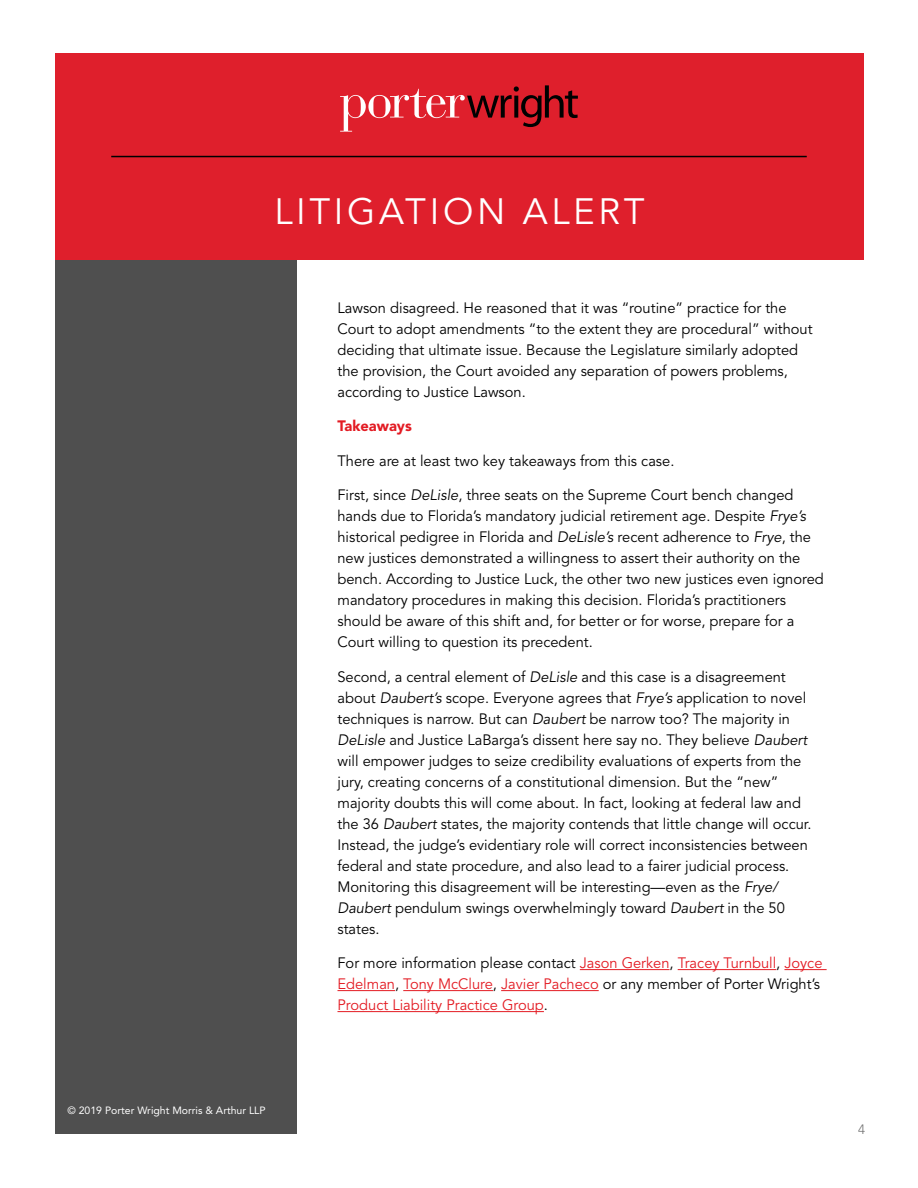
<style>
.page{position:relative;width:918px;height:1188px;background:#fff}
.page>*{position:absolute;margin:0;border:0;box-sizing:border-box;transform-origin:0 0}
.t1{font:36.45px "Avenir LT Std";letter-spacing:.1em;color:#fff}
.t2{font:15px/21px "Avenir LT Std";color:#000}
.t3{font:15px/21px "Avenir LT Std";color:#e31b23}
.t4{font:900 15px "Avenir LT Std";color:#e31b23}
.t5{font:300 13.5px "Avenir LT Std";color:#000}
.t6{font:10.5px "Avenir LT Std";color:#fff}
.s1{font-style:italic}
.s2{color:#000}
</style>
<div class="page">
<div style="left:55px;top:253px;width:242px;height:881px;background:#4f4f4f"></div>
<div style="left:55px;top:53px;width:809px;height:207px;background:#df1f2c"></div>
<hr style="left:111px;top:156px;width:696px;height:1px;background:#000">
<svg style="left:340px;top:85px;width:238px;height:47px"></svg>
<hr style="left:580px;top:969px;width:90px;height:1px;background:#e31b23">
<hr style="left:678px;top:969px;width:98px;height:1px;background:#e31b23">
<hr style="left:784px;top:969px;width:43px;height:1px;background:#e31b23">
<hr style="left:338px;top:990px;width:57px;height:1px;background:#e31b23">
<hr style="left:403px;top:990px;width:90px;height:1px;background:#e31b23">
<hr style="left:501px;top:990px;width:98px;height:1px;background:#e31b23">
<hr style="left:338px;top:1011px;width:206px;height:1px;background:#e31b23">
<h1 class="t1" style="left:274px;top:191px;width:372px">LITIGATION ALERT</h1>
<p class="t2" style="left:338px;top:297px;width:477px">Lawson disagreed. He reasoned that it was “routine” practice for the Court to adopt amendments “to the extent they are procedural” without deciding that ultimate issue. Because the Legislature similarly adopted the provision, the Court avoided any separation of powers problems, according to Justice Lawson.</p>
<p class="t4" style="left:338px;top:417px;width:76px">Takeaways</p>
<p class="t2" style="left:338px;top:450px;width:338px">There are at least two key takeaways from this case.</p>
<p class="t2" style="left:338px;top:485px;width:488px">First, since <span class="s1">DeLisle</span>, three seats on the Supreme Court bench changed hands due to Florida’s mandatory judicial retirement age. Despite <span class="s1">Frye’s </span>historical pedigree in Florida and <span class="s1">DeLisle’s</span> recent adherence to <span class="s1">Frye</span>, the new justices demonstrated a willingness to assert their authority on the bench. According to Justice Luck, the other two new justices even ignored mandatory procedures in making this decision. Florida’s practitioners should be aware of this shift and, for better or for worse, prepare for a Court willing to question its precedent.</p>
<p class="t2" style="left:338px;top:666px;width:476px">Second, a central element of <span class="s1">DeLisle</span> and this case is a disagreement about <span class="s1">Daubert’s</span> scope. Everyone agrees that <span class="s1">Frye’s</span> application to novel techniques is narrow. But can <span class="s1">Daubert</span> be narrow too? The majority in <span class="s1">DeLisle</span> and Justice LaBarga’s dissent here say no. They believe <span class="s1">Daubert </span>will empower judges to seize credibility evaluations of experts from the jury, creating concerns of a constitutional dimension. But the “new” majority doubts this will come about. In fact, looking at federal law and the 36 <span class="s1">Daubert</span> states, the majority contends that little change will occur.<br>Instead, the judge’s evidentiary role will correct inconsistencies between federal and state procedure, and also lead to a fairer judicial process.<br>Monitoring this disagreement will be interesting—even as the <span class="s1">Frye/ Daubert</span> pendulum swings overwhelmingly toward <span class="s1">Daubert</span> in the 50 states.</p>
<p class="t3" style="left:338px;top:953px;width:487px"><span class="s2">For more information please contact</span> Jason Gerken<span class="s2">,</span> Tracey Turnbull<span class="s2">,</span> Joyce<br>Edelman<span class="s2">,</span> Tony McClure<span class="s2">,</span> Javier Pacheco <span class="s2">or any member of Porter Wright’s<br></span>Product Liability Practice Group<span class="s2">.</span></p>
<p class="t6" style="left:68px;top:1104px;width:200px">© 2019 Porter Wright Morris &amp; Arthur LLP</p>
<p class="t5" style="left:858px;top:1121px;width:9px">4</p>
</div>
